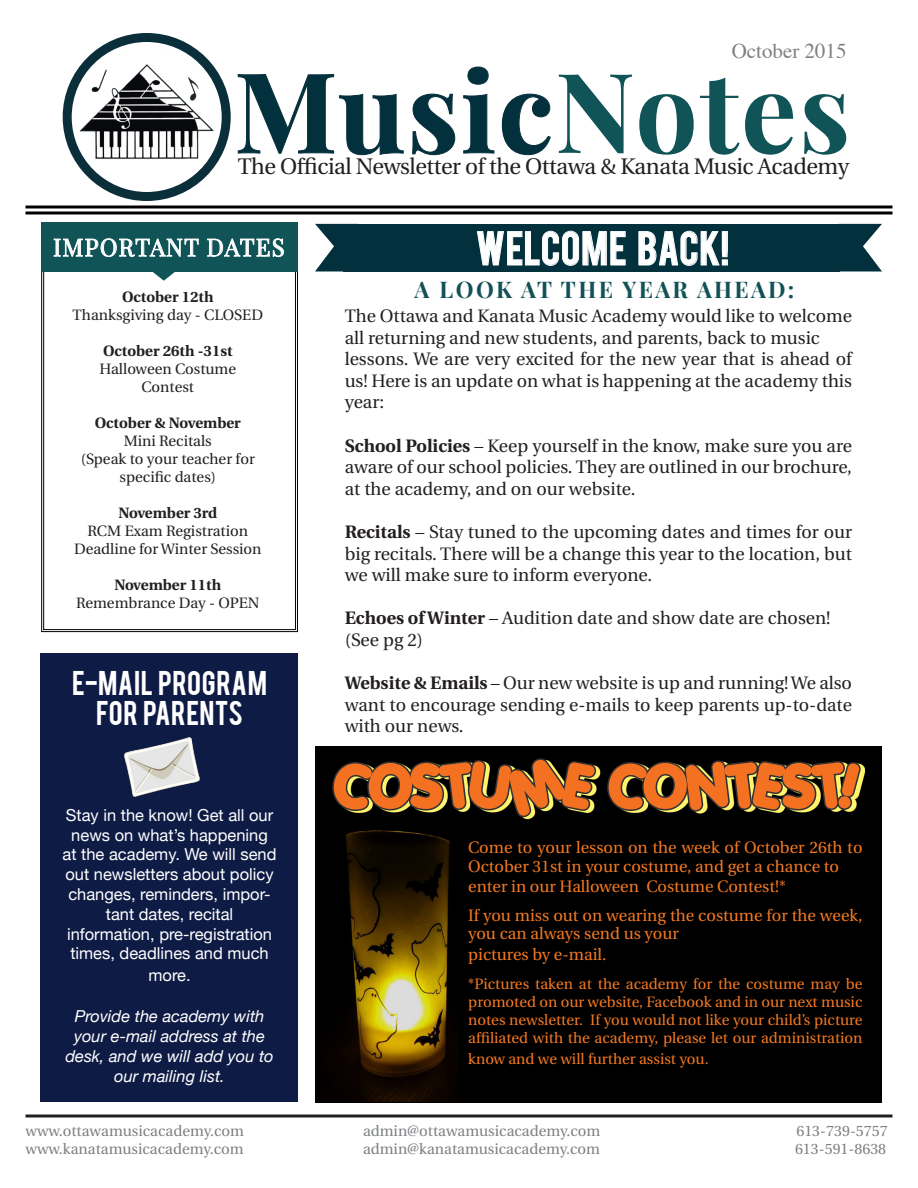
<style>
.page{position:relative;width:918px;height:1188px;background:#fff}
.page>*{position:absolute;margin:0;border:0;box-sizing:border-box;transform-origin:0 0}
.t1{font:700 111px "Playfair Display";letter-spacing:.02em;color:#02303d}
.t2{font:58.5px "Porkys";color:#f37121}
.t3{font:37.5px "Bebas";letter-spacing:.015em;color:#fff}
.t4{font:27px "Bebas";letter-spacing:.02em;color:#fff}
.t5{font:24px "Playfair Display SC";letter-spacing:.045em;color:#fff}
.t6{font:22.5px "Heuristica";letter-spacing:-.02em;color:#231f20}
.t7{font:700 22.5px "Playfair Display SC";letter-spacing:.11em;color:#125257}
.t8{font:21px "Times";color:#7e8083}
.t9{font:18px/21.6px "Heuristica";color:#231f20;text-align:justify}
.t10{font:16.5px/19.8px "Heuristica";color:#f47921}
.t11{font:16.5px/19.8px "Helvetica Neue";color:#fff;text-align:center}
.t12{font:italic 16.5px/19.8px "Helvetica Neue";color:#fff;text-align:center}
.t13{font:15px/18px "Heuristica";color:#f47921;text-align:justify}
.t14{font:15px "Heuristica";color:#231f20}
.t15{font:15px "Heuristica";color:#7e8083}
.t16{font:700 15px "Heuristica";color:#231f20}
.s1{color:#115458}
.s2{font-weight:700}
</style>
<div class="page">
<svg style="left:41px;top:272px;width:257px;height:361px"></svg>
<div style="left:43px;top:262px;width:253px;height:368px;border:1px solid #000"></div>
<div style="left:315px;top:746px;width:567px;height:357px;background:#000"></div>
<div style="left:343px;top:224px;width:497px;height:48px;background:#02303d"></div>
<svg style="left:315px;top:224px;width:28px;height:47px"></svg>
<svg style="left:840px;top:224px;width:42px;height:47px"></svg>
<svg style="left:67px;top:38px;width:159px;height:158px"></svg>
<div style="left:63px;top:33px;width:168px;height:168px;border:9px solid #0a2f3b;border-radius:50%"></div>
<img style="left:70px;top:42px;width:159px;height:134px">
<svg style="left:237px;top:74px;width:167px;height:81px"></svg>
<svg style="left:412px;top:93px;width:44px;height:62px"></svg>
<svg style="left:463px;top:66px;width:32px;height:88px"></svg>
<svg style="left:502px;top:93px;width:49px;height:62px"></svg>
<hr style="left:26px;top:206px;width:866px;height:2px;background:#000">
<hr style="left:26px;top:212px;width:866px;height:2px;background:#000">
<svg style="left:477px;top:230px;width:149px;height:36px"></svg>
<svg style="left:638px;top:231px;width:90px;height:35px"></svg>
<div style="left:41px;top:222px;width:257px;height:50px;background:#115458"></div>
<svg style="left:150px;top:272px;width:27px;height:9px"></svg>
<svg style="left:332px;top:758px;width:266px;height:62px"></svg>
<svg style="left:607px;top:760px;width:255px;height:54px"></svg>
<svg style="left:53px;top:238px;width:146px;height:19px"></svg>
<svg style="left:207px;top:238px;width:77px;height:19px"></svg>
<div style="left:40px;top:653px;width:258px;height:449px;background:#0e1b45"></div>
<svg style="left:26px;top:1114px;width:866px;height:4px;background:#595657"></svg>
<img style="left:336px;top:830px;width:114px;height:272px">
<img style="left:124px;top:737px;width:76px;height:60px">
<p class="t8" style="left:732px;top:31px;width:116px">October 2015</p>
<p class="t1" style="left:234px;top:42px;width:617px">Music<span class="s1">Notes</span></p>
<p class="t6" style="left:238px;top:149px;width:613px">The Official Newsletter of the Ottawa &amp; Kanata Music Academy</p>
<p class="t5" style="left:53px;top:233px;width:233px">IMPORTANT DATES</p>
<p class="t16" style="left:122px;top:285px;width:93px">October 12th</p>
<p class="t14" style="left:73px;top:304px;width:192px">Thanksgiving day - CLOSED</p>
<p class="t16" style="left:103px;top:339px;width:131px">October 26th -31st</p>
<p class="t14" style="left:100px;top:358px;width:138px">Halloween Costume</p>
<p class="t14" style="left:142px;top:376px;width:54px">Contest</p>
<p class="t16" style="left:95px;top:411px;width:148px">October &amp; November</p>
<p class="t14" style="left:124px;top:430px;width:89px">Mini Recitals</p>
<p class="t14" style="left:81px;top:448px;width:176px">(Speak to your teacher for</p>
<p class="t14" style="left:120px;top:466px;width:98px">specific dates)</p>
<p class="t16" style="left:118px;top:501px;width:100px">November 3rd</p>
<p class="t14" style="left:88px;top:520px;width:162px">RCM Exam Registration</p>
<p class="t14" style="left:74px;top:538px;width:189px">Deadline for Winter Session</p>
<p class="t16" style="left:114px;top:573px;width:108px">November 11th</p>
<p class="t14" style="left:76px;top:592px;width:185px">Remembrance Day - OPEN</p>
<p class="t4" style="left:72px;top:663px;width:196px">E-MAIL PROGRAM</p>
<p class="t4" style="left:96px;top:693px;width:148px">FOR PARENTS</p>
<p class="t11" style="left:63px;top:806px;width:215px">Stay in the know! Get all our news on what’s happening at the academy. We will send out newsletters about policy</p>
<p class="t11" style="left:68px;top:885px;width:204px">changes, reminders, impor&shy;tant dates, recital</p>
<p class="t11" style="left:67px;top:925px;width:207px;text-align:left">information, pre-registration times, deadlines and much</p>
<p class="t11" style="left:148px;top:966px;width:44px">more.</p>
<p class="t12" style="left:65px;top:1008px;width:210px">Provide the academy with your e-mail address at the desk, and we will add you to our mailing list.</p>
<p class="t3" style="left:476px;top:221px;width:255px">WELCOME BACK!</p>
<p class="t7" style="left:415px;top:276px;width:381px">A LOOK AT THE YEAR AHEAD:</p>
<p class="t9" style="left:345px;top:305px;width:509px">The Ottawa and Kanata Music Academy would like to welcome all returning and new students, and parents, back to music</p>
<p class="t9" style="left:345px;top:348px;width:509px">lessons. We are very excited for the new year that is ahead of us! Here is an update on what is happening at the academy this year:</p>
<p class="t9" style="left:345px;top:435px;width:509px"><span class="s2">School Policies</span> – Keep yourself in the know, make sure you are aware of our school policies. They are outlined in our brochure, at the academy, and on our website.</p>
<p class="t9" style="left:345px;top:521px;width:509px"><span class="s2">Recitals</span> – Stay tuned to the upcoming dates and times for our big recitals. There will be a change this year to the location, but we will make sure to inform everyone.</p>
<p class="t9" style="left:345px;top:608px;width:487px"><span class="s2">Echoes of Winter</span> – Audition date and show date are chosen!</p>
<p class="t9" style="left:345px;top:629px;width:80px">(See pg 2)</p>
<p class="t9" style="left:345px;top:672px;width:509px"><span class="s2">Website &amp; Emails</span> – Our new website is up and running! We also want to encourage sending e-mails to keep parents up-to-date with our news.</p>
<p class="t2" style="left:334px;top:748px;width:525px">COSTUME CONTEST!</p>
<p class="t10" style="left:468px;top:837px;width:396px">Come to your lesson on the week of October 26th to<br>October 31st in your costume, and get a chance to</p>
<p class="t10" style="left:468px;top:877px;width:319px">enter in our Halloween Costume Contest!*</p>
<p class="t10" style="left:468px;top:906px;width:396px;line-height:18px">If you miss out on wearing the costume for the week, you can always send us your</p>
<p class="t10" style="left:468px;top:945px;width:140px">pictures by e-mail.</p>
<p class="t13" style="left:468px;top:975px;width:396px">*Pictures taken at the academy for the costume may be promoted on our website, Facebook and in our next music notes newsletter. If you would not like your child’s picture affiliated with the academy, please let our administration</p>
<p class="t13" style="left:468px;top:1051px;width:242px">know and we will further assist you.</p>
<p class="t15" style="left:26px;top:1120px;width:220px">www.ottawamusicacademy.com</p>
<p class="t15" style="left:363px;top:1120px;width:239px">admin@ottawamusicacademy.com</p>
<p class="t15" style="left:796px;top:1120px;width:93px">613-739-5757</p>
<p class="t15" style="left:26px;top:1138px;width:220px">www.kanatamusicacademy.com</p>
<p class="t15" style="left:363px;top:1138px;width:239px">admin@kanatamusicacademy.com</p>
<p class="t15" style="left:795px;top:1138px;width:93px">613-591-8638</p>
</div>
